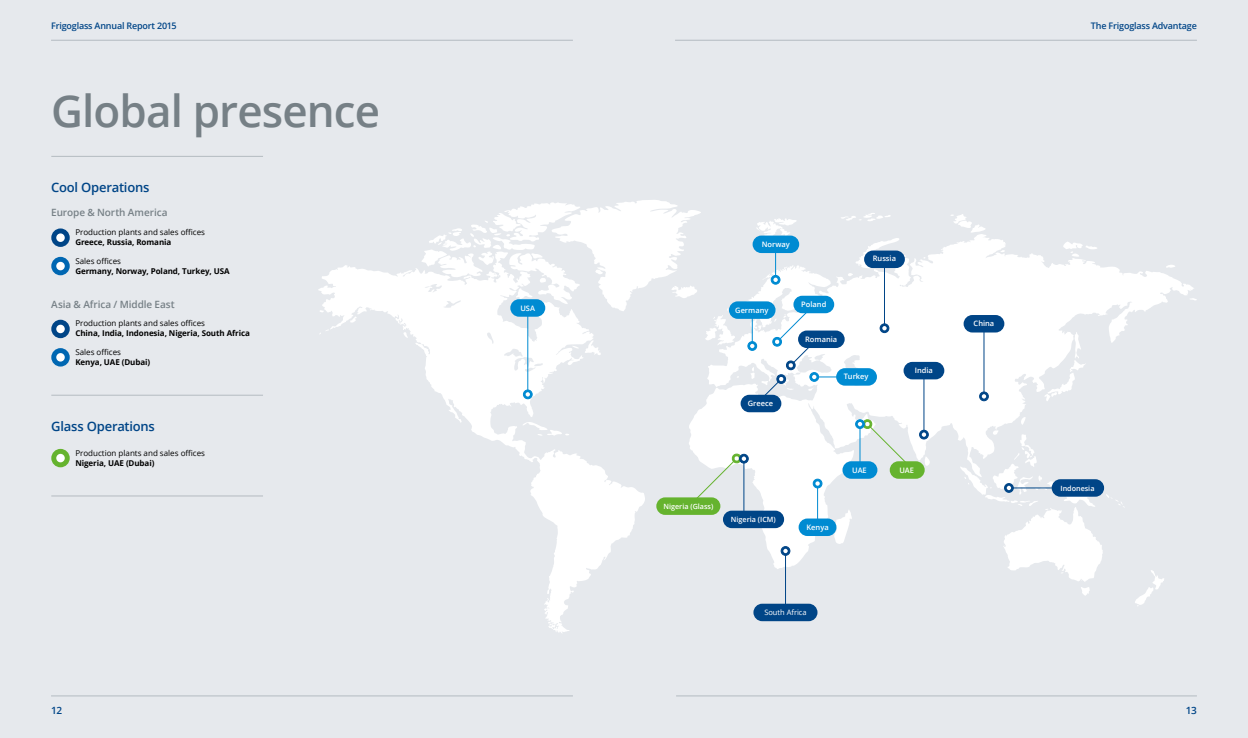
<style>
.page{position:relative;width:1248px;height:738px;background:#fff}
.page>*{position:absolute;margin:0;border:0;box-sizing:border-box;transform-origin:0 0}
.t1{font:600 44px "Open Sans";letter-spacing:-.02em;color:#768086}
.t2{font:600 13px "Open Sans";letter-spacing:-.015em;color:#004587}
.t3{font:600 10px "Open Sans";letter-spacing:-.005em;color:#768086}
.t4{font:600 10px "Open Sans";color:#004587}
.t5{font:600 9px "Open Sans";letter-spacing:-.02em;color:#004587}
.t6{font:700 8px "Open Sans";letter-spacing:-.01em;color:#000}
.t7{font:8px "Open Sans";color:#000}
.t8{font:600 7.5px "Open Sans";color:#fff}
.t9{font:7.5px "Open Sans";color:#fff}
.t10{font:600 7.2px "Open Sans";color:#fff}
</style>
<div class="page">
<div style="left:0;top:0;width:1247px;height:737px;background:#e6e9ed"></div>
<svg style="left:318px;top:200px;width:878px;height:433px"></svg>
<div style="left:889px;top:461px;width:35px;height:17px;background:#65b32e;border-radius:9px"></div>
<div style="left:510px;top:299px;width:35px;height:17px;background:#008bd2;border-radius:9px"></div>
<div style="left:864px;top:250px;width:40px;height:18px;background:#004587;border-radius:9px"></div>
<div style="left:963px;top:315px;width:41px;height:17px;background:#004587;border-radius:9px"></div>
<div style="left:903px;top:361px;width:41px;height:18px;background:#004587;border-radius:9px"></div>
<div style="left:753px;top:603px;width:64px;height:17px;background:#004587;border-radius:9px"></div>
<div style="left:740px;top:394px;width:41px;height:18px;background:#004587;border-radius:9px"></div>
<div style="left:798px;top:518px;width:38px;height:17px;background:#008bd2;border-radius:9px"></div>
<div style="left:752px;top:235px;width:47px;height:18px;background:#008bd2;border-radius:9px"></div>
<div style="left:729px;top:301px;width:46px;height:17px;background:#008bd2;border-radius:9px"></div>
<div style="left:656px;top:497px;width:64px;height:17px;background:#65b32e;border-radius:9px"></div>
<div style="left:1051px;top:479px;width:52px;height:17px;background:#004587;border-radius:9px"></div>
<div style="left:793px;top:295px;width:41px;height:18px;background:#008bd2;border-radius:9px"></div>
<div style="left:836px;top:368px;width:40px;height:17px;background:#008bd2;border-radius:9px"></div>
<div style="left:723px;top:510px;width:61px;height:17px;background:#004587;border-radius:9px"></div>
<svg style="left:523px;top:389px;width:9px;height:9px"></svg>
<div style="left:523px;top:389px;width:9px;height:10px;border:1px solid #008bd2;border-radius:50%"></div>
<hr style="left:527px;top:315px;width:1px;height:79px;background:#008bd2">
<svg style="left:747px;top:341px;width:9px;height:9px"></svg>
<div style="left:747px;top:341px;width:10px;height:9px;border:1px solid #008bd2;border-radius:50%"></div>
<svg style="left:880px;top:323px;width:8px;height:9px"></svg>
<div style="left:879px;top:323px;width:10px;height:10px;border:1px solid #004587;border-radius:50%"></div>
<hr style="left:884px;top:266px;width:1px;height:62px;background:#004587">
<div style="left:919px;top:429px;width:9px;height:10px;border:1px solid #004587;border-radius:50%"></div>
<hr style="left:923px;top:376px;width:1px;height:58px;background:#004587">
<svg style="left:979px;top:391px;width:9px;height:9px"></svg>
<div style="left:979px;top:391px;width:9px;height:10px;border:1px solid #004587;border-radius:50%"></div>
<hr style="left:983px;top:330px;width:1px;height:66px;background:#004587">
<svg style="left:1004px;top:483px;width:9px;height:9px"></svg>
<div style="left:1003px;top:482px;width:10px;height:10px;border:1px solid #004587;border-radius:50%"></div>
<hr style="left:1008px;top:487px;width:45px;height:1px;background:#004587">
<svg style="left:781px;top:546px;width:8px;height:9px"></svg>
<div style="left:780px;top:545px;width:10px;height:10px;border:1px solid #004587;border-radius:50%"></div>
<hr style="left:785px;top:550px;width:1px;height:55px;background:#004587">
<div style="left:739px;top:453px;width:9px;height:10px;border:1px solid #004587;border-radius:50%"></div>
<hr style="left:743px;top:458px;width:1px;height:54px;background:#004587">
<svg style="left:813px;top:479px;width:8px;height:8px"></svg>
<div style="left:812px;top:478px;width:10px;height:10px;border:1px solid #008bd2;border-radius:50%"></div>
<hr style="left:817px;top:483px;width:1px;height:37px;background:#008bd2">
<div style="left:770px;top:275px;width:10px;height:9px;border:1px solid #008bd2;border-radius:50%"></div>
<div style="left:842px;top:461px;width:35px;height:17px;background:#008bd2;border-radius:9px"></div>
<div style="left:855px;top:419px;width:9px;height:9px;border:1px solid #008bd2;border-radius:50%"></div>
<svg style="left:525px;top:392px;width:5px;height:4px"></svg>
<svg style="left:750px;top:318px;width:4px;height:30px"></svg>
<svg style="left:882px;top:326px;width:4px;height:4px"></svg>
<svg style="left:921px;top:432px;width:5px;height:4px"></svg>
<svg style="left:981px;top:394px;width:5px;height:4px"></svg>
<svg style="left:760px;top:310px;width:87px;height:89px"></svg>
<svg style="left:1006px;top:485px;width:4px;height:4px"></svg>
<svg style="left:783px;top:548px;width:4px;height:4px"></svg>
<svg style="left:695px;top:452px;width:51px;height:47px"></svg>
<svg style="left:815px;top:481px;width:4px;height:4px"></svg>
<svg style="left:773px;top:253px;width:4px;height:29px"></svg>
<svg style="left:857px;top:417px;width:51px;height:48px"></svg>
<hr style="left:675px;top:40px;width:521px;height:1px;background:#c8cdd0">
<hr style="left:51px;top:40px;width:522px;height:1px;background:#c8cdd0">
<hr style="left:676px;top:695px;width:520px;height:1px;background:#c8cdd0">
<hr style="left:51px;top:695px;width:522px;height:1px;background:#c8cdd0">
<hr style="left:51px;top:156px;width:212px;height:1px;background:#c8cdd0">
<hr style="left:51px;top:394px;width:212px;height:1px;background:#c8cdd0">
<hr style="left:51px;top:495px;width:212px;height:1px;background:#c8cdd0">
<svg style="left:51px;top:448px;width:19px;height:19px"></svg>
<svg style="left:56px;top:453px;width:9px;height:9px"></svg>
<div style="left:51px;top:228px;width:19px;height:19px;background:#004587;border-radius:50%"></div>
<div style="left:56px;top:233px;width:9px;height:9px;background:#fff;border-radius:50%"></div>
<svg style="left:51px;top:257px;width:19px;height:18px"></svg>
<svg style="left:56px;top:261px;width:9px;height:9px"></svg>
<svg style="left:51px;top:319px;width:19px;height:19px"></svg>
<svg style="left:56px;top:324px;width:9px;height:9px"></svg>
<div style="left:51px;top:348px;width:19px;height:18px;background:#0067b2;border-radius:50%"></div>
<div style="left:56px;top:353px;width:9px;height:8px;background:#fff;border-radius:50%"></div>
<p class="t5" style="left:51px;top:20px;width:127px">Frigoglass Annual Report 2015</p>
<p class="t5" style="left:1090px;top:20px;width:107px">The Frigoglass Advantage</p>
<h1 class="t1" style="left:51px;top:81px;width:330px">Global presence</h1>
<h2 class="t2" style="left:51px;top:178px;width:100px">Cool Operations</h2>
<p class="t3" style="left:51px;top:206px;width:118px">Europe &amp; North America</p>
<p class="t7" style="left:75px;top:226px;width:131px">Production plants and sales offices</p>
<p class="t6" style="left:75px;top:236px;width:97px">Greece, Russia, Romania</p>
<p class="t7" style="left:75px;top:255px;width:47px">Sales offices</p>
<p class="t6" style="left:75px;top:265px;width:156px">Germany, Norway, Poland, Turkey, USA</p>
<p class="t3" style="left:51px;top:297px;width:125px">Asia &amp; Africa / Middle East</p>
<p class="t7" style="left:75px;top:318px;width:131px">Production plants and sales offices</p>
<p class="t6" style="left:75px;top:327px;width:176px">China, India, Indonesia, Nigeria, South Africa</p>
<p class="t7" style="left:75px;top:346px;width:47px">Sales offices</p>
<p class="t6" style="left:75px;top:356px;width:76px">Kenya, UAE (Dubai)</p>
<h2 class="t2" style="left:51px;top:417px;width:105px">Glass Operations</h2>
<p class="t7" style="left:75px;top:447px;width:131px">Production plants and sales offices</p>
<p class="t6" style="left:75px;top:456px;width:81px">Nigeria, UAE (Dubai)</p>
<p class="t8" style="left:520px;top:302px;width:16px">USA</p>
<p class="t8" style="left:761px;top:238px;width:30px">Norway</p>
<p class="t8" style="left:872px;top:253px;width:25px">Russia</p>
<p class="t8" style="left:735px;top:304px;width:35px">Germany</p>
<p class="t8" style="left:747px;top:397px;width:27px">Greece</p>
<p class="t8" style="left:801px;top:299px;width:27px">Poland</p>
<p class="t8" style="left:805px;top:334px;width:34px">Romania</p>
<p class="t8" style="left:843px;top:371px;width:26px">Turkey</p>
<p class="t8" style="left:914px;top:364px;width:20px">India</p>
<p class="t10" style="left:663px;top:501px;width:51px">Nigeria (Glass)</p>
<p class="t10" style="left:731px;top:514px;width:46px">Nigeria (ICM)</p>
<p class="t8" style="left:806px;top:522px;width:24px">Kenya</p>
<p class="t8" style="left:852px;top:464px;width:16px">UAE</p>
<p class="t8" style="left:899px;top:464px;width:16px">UAE</p>
<p class="t9" style="left:764px;top:607px;width:44px">South Africa</p>
<p class="t8" style="left:973px;top:318px;width:22px">China</p>
<p class="t10" style="left:1060px;top:482px;width:36px">Indonesia</p>
<p class="t4" style="left:51px;top:702px;width:13px">12</p>
<p class="t4" style="left:1185px;top:702px;width:13px">13</p>
</div>
